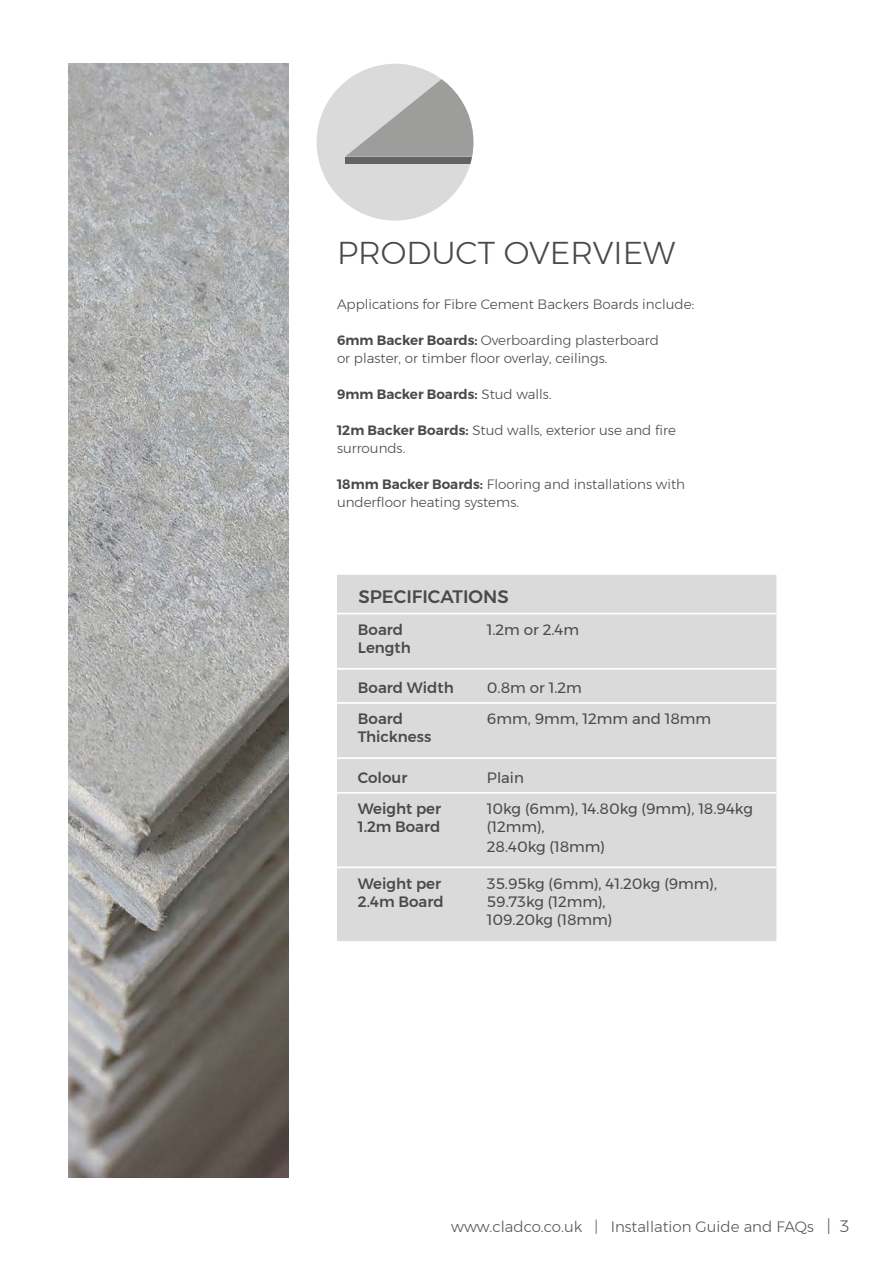
<style>
.page{position:relative;width:893px;height:1263px;background:#fff}
.page>*{position:absolute;margin:0;border:0;box-sizing:border-box;transform-origin:0 0}
.t1{font:300 31.5px "Montserrat";color:#4a4a49}
.t2{font:500 18px "Montserrat";color:#4a4a49}
.t3{font:15px/18px "Montserrat";color:#4a4a49}
.t4{font:500 15px/18px "Montserrat";color:#4a4a49}
.t5{font:300 15px "Montserrat";color:#575756}
.t6{font:300 13.5px/18px "Montserrat";color:#4a4a49}
.t7{font:600 13.5px "Montserrat";color:#4a4a49}
.s1{font-weight:600}
.s2{font-weight:300}
.s3{font-size:16.5px}
</style>
<div class="page">
<img style="left:68px;top:64px;width:220px;height:1114px">
<div style="left:317px;top:64px;width:156px;height:157px;background:#dadada;border-radius:50%"></div>
<svg style="left:345px;top:64px;width:128px;height:100px"></svg>
<div style="left:345px;top:157px;width:128px;height:6px;background:#646363"></div>
<div style="left:337px;top:575px;width:439px;height:366px;background:#dadada"></div>
<hr style="left:337px;top:668px;width:129px;height:2px;background:#fff">
<hr style="left:466px;top:668px;width:310px;height:2px;background:#fff">
<hr style="left:337px;top:702px;width:129px;height:2px;background:#fff">
<hr style="left:466px;top:702px;width:310px;height:2px;background:#fff">
<hr style="left:337px;top:757px;width:129px;height:2px;background:#fff">
<hr style="left:466px;top:757px;width:310px;height:2px;background:#fff">
<hr style="left:337px;top:792px;width:129px;height:2px;background:#fff">
<hr style="left:466px;top:792px;width:310px;height:2px;background:#fff">
<hr style="left:337px;top:866px;width:129px;height:2px;background:#fff">
<hr style="left:466px;top:866px;width:310px;height:2px;background:#fff">
<hr style="left:337px;top:613px;width:129px;height:1px;background:#fff">
<hr style="left:466px;top:613px;width:310px;height:1px;background:#fff">
<h1 class="t1" style="left:337px;top:230px;width:340px">PRODUCT OVERVIEW</h1>
<p class="t6" style="left:337px;top:295px;width:359px">Applications for Fibre Cement Backers Boards include:</p>
<p class="t6" style="left:337px;top:331px;width:323px"><span class="s1">6mm Backer Boards:</span> Overboarding plasterboard or plaster, or timber floor overlay, ceilings.</p>
<p class="t7" style="left:337px;top:384px;width:216px">9mm Backer Boards: <span class="s2">Stud walls.</span></p>
<p class="t6" style="left:337px;top:421px;width:340px"><span class="s1">12m Backer Boards:</span> Stud walls, exterior use and fire surrounds.</p>
<p class="t6" style="left:337px;top:475px;width:350px"><span class="s1">18mm Backer Boards:</span> Flooring and installations with underfloor heating systems.</p>
<h2 class="t2" style="left:358px;top:582px;width:152px">SPECIFICATIONS</h2>
<p class="t4" style="left:358px;top:621px;width:54px">Board<br>Length</p>
<p class="t3" style="left:487px;top:620px;width:94px">1.2m or 2.4m</p>
<p class="t4" style="left:358px;top:679px;width:97px">Board Width</p>
<p class="t3" style="left:487px;top:679px;width:96px">0.8m or 1.2m</p>
<p class="t4" style="left:358px;top:710px;width:75px">Board<br>Thickness</p>
<p class="t3" style="left:487px;top:710px;width:226px">6mm, 9mm, 12mm and 18mm</p>
<p class="t4" style="left:358px;top:768px;width:51px">Colour</p>
<p class="t3" style="left:487px;top:768px;width:39px">Plain</p>
<p class="t4" style="left:358px;top:800px;width:85px">Weight per<br>1.2m Board</p>
<p class="t3" style="left:487px;top:800px;width:267px">10kg (6mm), 14.80kg (9mm), 18.94kg (12mm),</p>
<p class="t3" style="left:487px;top:838px;width:120px">28.40kg (18mm)</p>
<p class="t4" style="left:358px;top:874px;width:87px">Weight per<br>2.4m Board</p>
<p class="t3" style="left:487px;top:874px;width:232px">35.95kg (6mm), 41.20kg (9mm),<br>59.73kg (12mm),<br>109.20kg (18mm)</p>
<p class="t5" style="left:451px;top:1216px;width:400px">www.cladco.co.uk | Installation Guide and FAQs <span class="s3">| 3</span></p>
</div>
